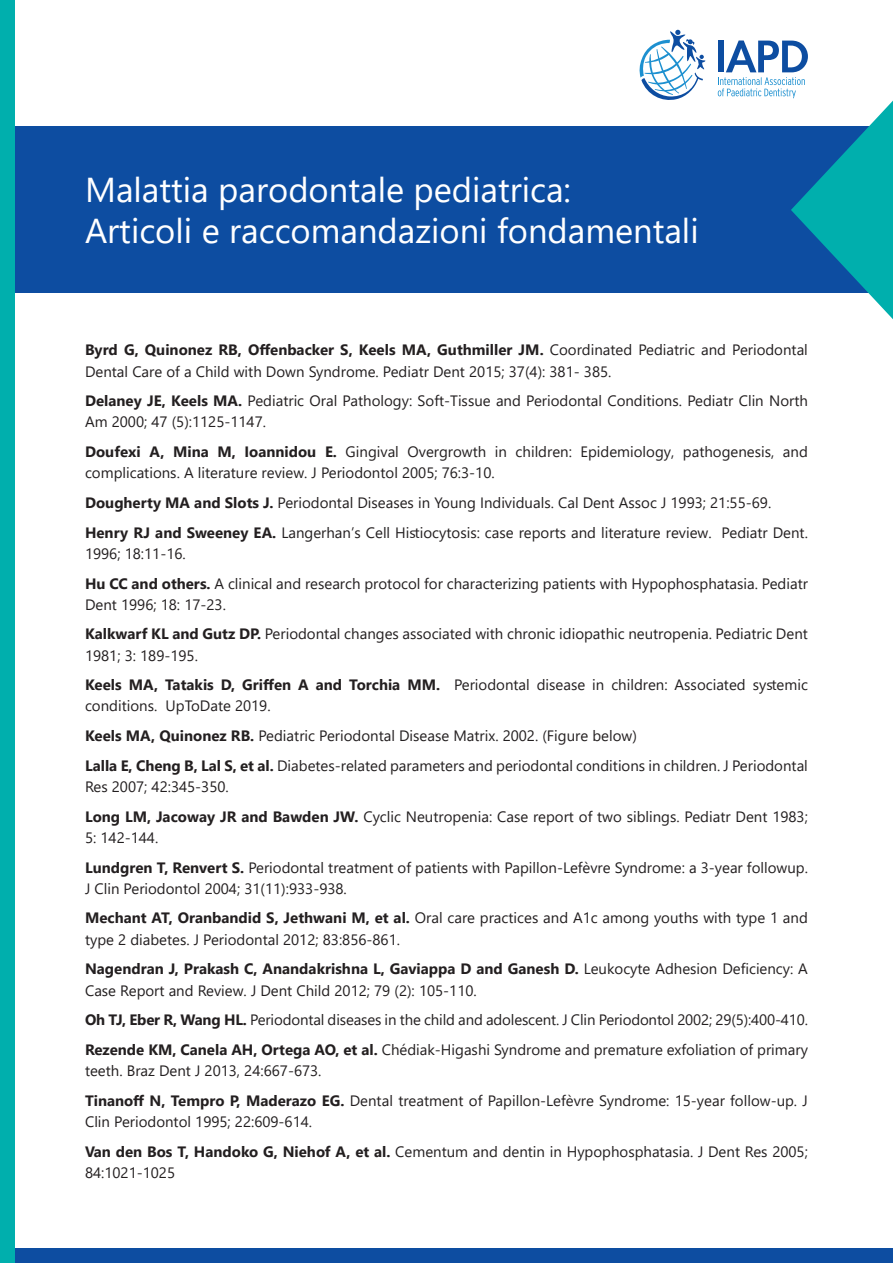
<style>
.page{position:relative;width:893px;height:1263px;background:#fff}
.page>*{position:absolute;margin:0;border:0;box-sizing:border-box;transform-origin:0 0}
.t1{font:34.5px/40.5px "Segoe UI";color:#fff}
.t2{font:15px/29.7px "Segoe UI";color:#231f20}
.t3{font:700 15px "Segoe UI";color:#231f20}
.s1{font-weight:700}
</style>
<div class="page">
<div style="left:0;top:126px;width:893px;height:167px;background:#0d4da1"></div>
<div style="left:0;top:1248px;width:893px;height:15px;background:#0d4da1"></div>
<svg style="left:639px;top:29px;width:66px;height:71px"></svg>
<div style="left:0;top:0;width:15px;height:1263px;background:#00afad"></div>
<svg style="left:718px;top:40px;width:175px;height:279px"></svg>
<h1 class="t1" style="left:85px;top:167px;width:615px">Malattia parodontale pediatrica:<br>Articoli e raccomandazioni fondamentali</h1>
<p class="t2" style="left:85px;top:338px;width:724px;line-height:21.1px"><span class="s1">Byrd G, Quinonez RB, Offenbacker ,S Keels MA, Guthmiller JM.</span> Coordinated Pediatric and Periodontal<br>Dental Care of a Child with Down Syndrome. Pediatr Dent 2015; 37 : (4) 381- 385.</p>
<p class="t2" style="left:85px;top:389px;width:724px;line-height:21.1px"><span class="s1">Delaney JE, Keels MA.</span> Pediatric Oral Pathology: Soft-Tissue and Periodontal Conditions. Pediatr Clin North<br>Am 2000; 47 (5) :1125-1147.</p>
<p class="t2" style="left:783px;top:436px;width:26px">and</p>
<p class="t3" style="left:85px;top:438px;width:57px">Doufexi</p>
<p class="t2" style="left:85px;top:457px;width:411px">complications A. literature review J. Periodontol 2005; 76:3-10.</p>
<p class="t2" style="left:85px;top:486px;width:688px"><span class="s1">Dougherty MA and Slots .J</span> Periodontal Diseases in Young Individuals. Cal Dent Assoc J 1993; 21:55-69.</p>
<p class="t2" style="left:722px;top:516px;width:88px">Pediatr Dent.</p>
<p class="t2" style="left:346px;top:436px;width:55px">Gingival</p>
<p class="t2" style="left:408px;top:436px;width:80px">Overgrowth</p>
<p class="t2" style="left:516px;top:436px;width:58px">children:</p>
<p class="t2" style="left:580px;top:436px;width:95px">Epidemiology,</p>
<p class="t2" style="left:683px;top:436px;width:93px">pathogenesis,</p>
<p class="t2" style="left:495px;top:436px;width:14px">in</p>
<p class="t3" style="left:245px;top:438px;width:73px">Ioannidou</p>
<p class="t3" style="left:173px;top:438px;width:37px">Mina</p>
<p class="t3" style="left:149px;top:438px;width:17px">A,</p>
<p class="t3" style="left:217px;top:438px;width:20px">M,</p>
<p class="t3" style="left:325px;top:438px;width:14px">.E</p>
<p class="t2" style="left:85px;top:520px;width:628px;line-height:21.1px"><span class="s1">Henry RJ and Sweeney EA.</span> Langerhan s’ Cell Histiocytosis: case reports and literature review.<br>1996; 18:11-16.</p>
<p class="t2" style="left:85px;top:571px;width:724px;line-height:21.1px"><span class="s1">Hu CC and others</span> A<span class="s1">.</span> clinical and research protocol for characterizing patients with Hypophosphatasia. Pediatr<br>Dent 1996; 18: 17-23.</p>
<p class="t2" style="left:85px;top:622px;width:724px;line-height:21.1px"><span class="s1">Kalkwarf KL and Gutz DP.</span> Periodontal changes associated with chronic idiopathic neutropenia. Pediatric Dent<br>1981; 3: 189-195.</p>
<p class="t2" style="left:753px;top:669px;width:57px">systemic</p>
<p class="t3" style="left:242px;top:671px;width:51px">Griffen</p>
<p class="t3" style="left:85px;top:671px;width:38px">Keels</p>
<p class="t3" style="left:165px;top:671px;width:50px">Tatakis</p>
<p class="t3" style="left:316px;top:671px;width:28px">and</p>
<p class="t3" style="left:349px;top:671px;width:53px">Torchia</p>
<p class="t2" style="left:454px;top:669px;width:77px">Periodontal</p>
<p class="t2" style="left:537px;top:669px;width:50px">disease</p>
<p class="t2" style="left:611px;top:669px;width:58px">children:</p>
<p class="t2" style="left:675px;top:669px;width:73px">Associated</p>
<p class="t2" style="left:592px;top:669px;width:14px">in</p>
<p class="t3" style="left:129px;top:671px;width:31px">MA,</p>
<p class="t3" style="left:221px;top:671px;width:16px">D,</p>
<p class="t3" style="left:298px;top:671px;width:12px">A</p>
<p class="t3" style="left:407px;top:671px;width:34px">MM.</p>
<p class="t2" style="left:85px;top:690px;width:724px">conditions.<br><span class="s1">Keels MA, Quinonez RB.</span> Pediatric Periodontal Disease Matrix. 2002. (Figure below(<br><span class="s1">Lalla ,E Cheng B, Lal ,S et al.</span> Diabetes-related parameters and periodontal conditions in children J. Periodontal</p>
<p class="t2" style="left:85px;top:770px;width:724px">Res 2007; 42:345-350.<br><span class="s1">Long LM, Jacoway JR and Bawden JW.</span> Cyclic Neutropenia: Case report of two siblings. Pediatr Dent 1983;</p>
<p class="t2" style="left:85px;top:821px;width:724px">5: 142-144.<br><span class="s1">Lundgren ,T Renvert .S</span> Periodontal treatment of patients with Papillon-Lefèvre Syndrome a: 3-year followup.</p>
<p class="t2" style="left:85px;top:872px;width:724px">J Clin Periodontol 2004; 31)11(:933-938.<br><span class="s1">Mechant AT, Oranbandid ,S Jethwani M, et al.</span> Oral care practices and A c1 among youths with type 1 and</p>
<p class="t2" style="left:85px;top:923px;width:724px">type 2 diabetes J. Periodontal 2012; 83:856-861.<br><span class="s1">Nagendran ,J Prakash C, Anandakrishna ,L Gaviappa D and Ganesh D.</span> Leukocyte Adhesion Deficiency A:</p>
<p class="t2" style="left:85px;top:974px;width:724px">Case Report and Review J. Dent Child 2012; 79 : (2) 105-110.<br><span class="s1">Oh TJ, Eber R, Wang HL.</span> Periodontal diseases in the child and adolescent J. Clin Periodontol 2002; 29 (5) :400-410.<br><span class="s1">Rezende KM, Canela AH, Ortega AO, et al.</span> Chédiak-Higashi Syndrome and premature exfoliation of primary</p>
<p class="t2" style="left:85px;top:1054px;width:724px">teeth. Braz Dent J 2013, 24:667-673.<br><span class="s1">Tinanoff N, Tempro ,P Maderazo EG.</span> Dental treatment of Papillon-Lefèvre Syndrome: 15-year follow-up J.</p>
<p class="t2" style="left:85px;top:1105px;width:724px">Clin Periodontol 1995; 22:609-614.<br><span class="s1">Van den Bos ,T Handoko G, Niehof A, et al.</span> Cementum and dentin in Hypophosphatasia J. Dent Res 2005;</p>
<p class="t2" style="left:85px;top:1156px;width:92px">84:1021-1025</p>
<p class="t2" style="left:166px;top:690px;width:107px">UpToDate 2019.</p>
</div>
